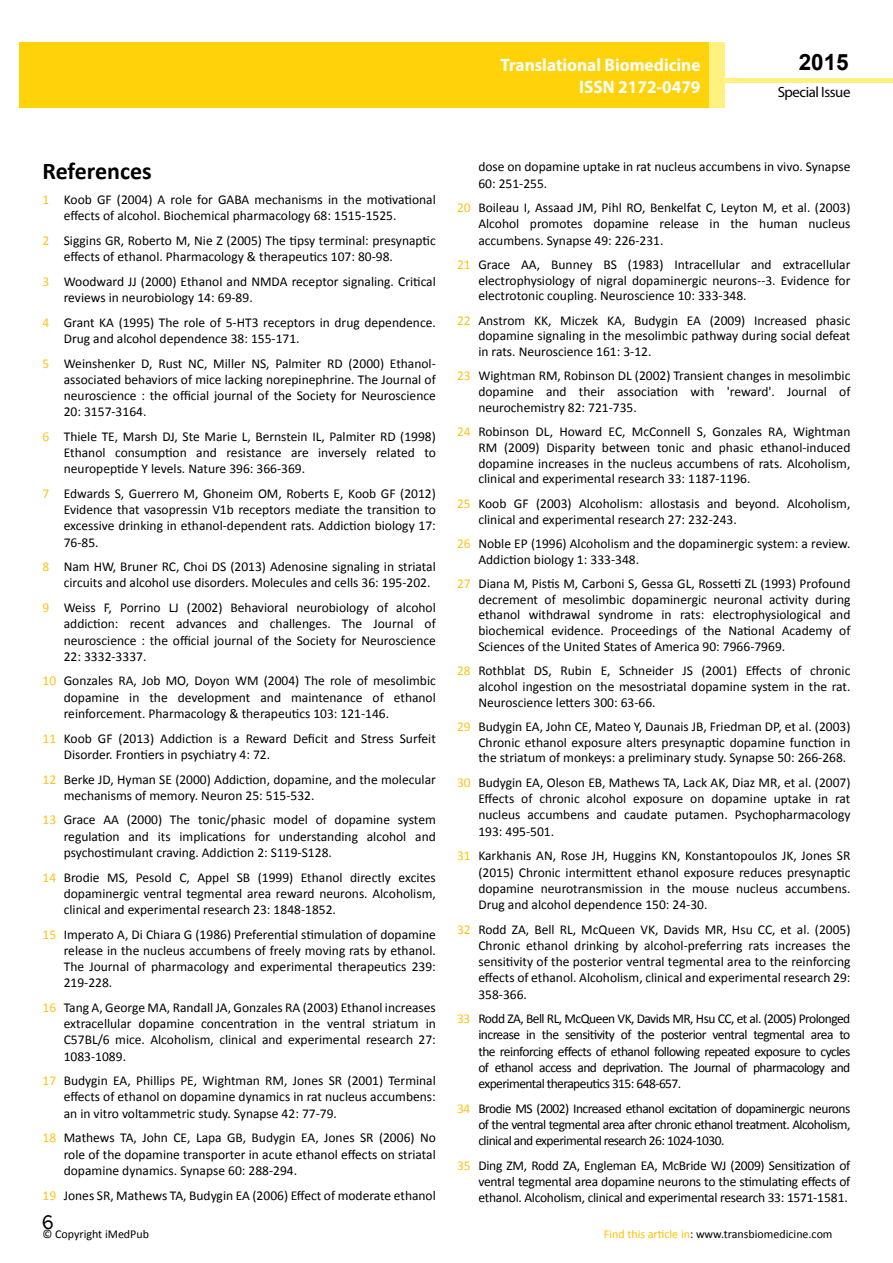
<style>
.page{position:relative;width:893px;height:1263px;background:#fff}
.page>*{position:absolute;margin:0;border:0;box-sizing:border-box;transform-origin:0 0}
.t1{font:700 24px "Calibri";color:#000}
.t2{font:700 22.5px "Arial";color:#000}
.t3{font:700 18px/21.6px "Myriad Pro";color:#fff;text-align:right;scale:.96 1}
.t4{font:14.85px "Myriad Pro";letter-spacing:-.03em;color:#000}
.t5{font:13.5px/16.2px "Calibri";color:#000;text-align:justify}
.t6{font:12px "Calibri";color:#000}
.s1{color:#ffc21a}
.s2{color:#ffc000}
</style>
<div class="page">
<hr style="left:725px;top:78px;width:168px;height:4px;background:#fff180">
<div style="left:19px;top:42px;width:690px;height:66px;background:#ffd20a"></div>
<div style="left:709px;top:42px;width:16px;height:66px;background:#fff180"></div>
<h3 class="t3" style="left:517px;top:53px;width:198px">ARCHIVOS DE MEDICINA<br>ISSN 1698-9465</h3>
<h2 class="t2" style="left:799px;top:47px;width:52px">2015</h2>
<h3 class="t3" style="left:501px;top:54px;width:210px">Translational Biomedicine<br>ISSN 2172-0479</h3>
<p class="t4" style="left:778px;top:83px;width:74px">Special Issue</p>
<h1 class="t1" style="left:43px;top:156px;width:111px">References</h1>
<p class="t5" style="left:64px;top:191px;width:374px;text-indent:-21px"><span class="s1">1</span> Koob GF (2004) A role for GABA mechanisms in the motivational effects of alcohol. Biochemical pharmacology 68: 1515-1525.</p>
<p class="t5" style="left:64px;top:232px;width:374px;text-indent:-21px"><span class="s1">2</span> Siggins GR, Roberto M, Nie Z (2005) The tipsy terminal: presynaptic effects of ethanol. Pharmacology &amp; therapeutics 107: 80-98.</p>
<p class="t5" style="left:64px;top:273px;width:374px;text-indent:-21px"><span class="s1">3</span> Woodward JJ (2000) Ethanol and NMDA receptor signaling. Critical reviews in neurobiology 14: 69-89.</p>
<p class="t5" style="left:64px;top:314px;width:374px;text-indent:-21px"><span class="s1">4</span> Grant KA (1995) The role of 5-HT3 receptors in drug dependence.<br>Drug and alcohol dependence 38: 155-171.</p>
<p class="t5" style="left:64px;top:355px;width:374px;text-indent:-21px"><span class="s1">5</span> Weinshenker D, Rust NC, Miller NS, Palmiter RD (2000) Ethanol&shy;associated behaviors of mice lacking norepinephrine. The Journal of neuroscience : the official journal of the Society for Neuroscience 20: 3157-3164.</p>
<p class="t5" style="left:64px;top:428px;width:374px;text-indent:-21px"><span class="s1">6</span> Thiele TE, Marsh DJ, Ste Marie L, Bernstein IL, Palmiter RD (1998)<br>Ethanol consumption and resistance are inversely related to neuropeptide Y levels. Nature 396: 366-369.</p>
<p class="t5" style="left:64px;top:485px;width:374px;text-indent:-21px"><span class="s1">7</span> Edwards S, Guerrero M, Ghoneim OM, Roberts E, Koob GF (2012)<br>Evidence that vasopressin V1b receptors mediate the transition to excessive drinking in ethanol-dependent rats. Addiction biology 17:<br>76-85.</p>
<p class="t5" style="left:64px;top:559px;width:374px;text-indent:-21px"><span class="s1">8</span> Nam HW, Bruner RC, Choi DS (2013) Adenosine signaling in striatal circuits and alcohol use disorders. Molecules and cells 36: 195-202.</p>
<p class="t5" style="left:64px;top:600px;width:374px;text-indent:-21px"><span class="s1">9</span> Weiss F, Porrino LJ (2002) Behavioral neurobiology of alcohol addiction: recent advances and challenges. The Journal of neuroscience : the official journal of the Society for Neuroscience 22: 3332-3337.</p>
<p class="t5" style="left:64px;top:673px;width:374px;text-indent:-21px"><span class="s1">10</span> Gonzales RA, Job MO, Doyon WM (2004) The role of mesolimbic dopamine in the development and maintenance of ethanol reinforcement. Pharmacology &amp; therapeutics 103: 121-146.</p>
<p class="t5" style="left:64px;top:730px;width:374px;text-indent:-21px"><span class="s1">11</span> Koob GF (2013) Addiction is a Reward Deficit and Stress Surfeit<br>Disorder. Frontiers in psychiatry 4: 72.</p>
<p class="t5" style="left:64px;top:771px;width:374px;text-indent:-21px"><span class="s1">12</span> Berke JD, Hyman SE (2000) Addiction, dopamine, and the molecular mechanisms of memory. Neuron 25: 515-532.</p>
<p class="t5" style="left:64px;top:812px;width:374px;text-indent:-21px"><span class="s1">13</span> Grace AA (2000) The tonic/phasic model of dopamine system regulation and its implications for understanding alcohol and psychostimulant craving. Addiction 2: S119-S128.</p>
<p class="t5" style="left:64px;top:869px;width:374px;text-indent:-21px"><span class="s1">14</span> Brodie MS, Pesold C, Appel SB (1999) Ethanol directly excites dopaminergic ventral tegmental area reward neurons. Alcoholism, clinical and experimental research 23: 1848-1852.</p>
<p class="t5" style="left:64px;top:926px;width:374px;text-indent:-21px"><span class="s1">15</span> Imperato A, Di Chiara G (1986) Preferential stimulation of dopamine release in the nucleus accumbens of freely moving rats by ethanol.<br>The Journal of pharmacology and experimental therapeutics 239:<br>219-228.</p>
<p class="t5" style="left:64px;top:999px;width:374px;text-indent:-21px"><span class="s1">16</span> Tang A, George MA, Randall JA, Gonzales RA (2003) Ethanol increases extracellular dopamine concentration in the ventral striatum in C57BL/6 mice. Alcoholism, clinical and experimental research 27:<br>1083-1089.</p>
<p class="t5" style="left:64px;top:1073px;width:374px;text-indent:-21px"><span class="s1">17</span> Budygin EA, Phillips PE, Wightman RM, Jones SR (2001) Terminal effects of ethanol on dopamine dynamics in rat nucleus accumbens: an in vitro voltammetric study. Synapse 42: 77-79.</p>
<p class="t5" style="left:64px;top:1130px;width:374px;text-indent:-21px"><span class="s1">18</span> Mathews TA, John CE, Lapa GB, Budygin EA, Jones SR (2006) No role of the dopamine transporter in acute ethanol effects on striatal dopamine dynamics. Synapse 60: 288-294.</p>
<p class="t5" style="left:43px;top:1187px;width:395px"><span class="s1">19</span> Jones SR, Mathews TA, Budygin EA (2006) Effect of moderate ethanol</p>
<p class="t6" style="left:42px;top:1227px;width:109px"><sup>6</sup>© Copyright iMedPub</p>
<p class="t5" style="left:478px;top:159px;width:374px">dose on dopamine uptake in rat nucleus accumbens in vivo. Synapse<br>60: 251-255.</p>
<p class="t5" style="left:478px;top:200px;width:374px;text-indent:-21px"><span class="s1">20</span> Boileau I, Assaad JM, Pihl RO, Benkelfat C, Leyton M, et al. (2003)<br>Alcohol promotes dopamine release in the human nucleus accumbens. Synapse 49: 226-231.</p>
<p class="t5" style="left:478px;top:257px;width:374px;line-height:15.8px;text-indent:-21px"><span class="s1">21</span> Grace AA, Bunney BS (1983) Intracellular and extracellular electrophysiology of nigral dopaminergic neurons--3. Evidence for electrotonic coupling. Neuroscience 10: 333-348.</p>
<p class="t5" style="left:478px;top:312px;width:374px;line-height:15.8px;text-indent:-21px"><span class="s1">22</span> Anstrom KK, Miczek KA, Budygin EA (2009) Increased phasic dopamine signaling in the mesolimbic pathway during social defeat in rats. Neuroscience 161: 3-12.</p>
<p class="t5" style="left:478px;top:368px;width:374px;line-height:15.8px;text-indent:-21px"><span class="s1">23</span> Wightman RM, Robinson DL (2002) Transient changes in mesolimbic dopamine and their association with 'reward'. Journal of neurochemistry 82: 721-735.</p>
<p class="t5" style="left:478px;top:424px;width:374px;line-height:15.8px;text-indent:-21px"><span class="s1">24</span> Robinson DL, Howard EC, McConnell S, Gonzales RA, Wightman RM (2009) Disparity between tonic and phasic ethanol-induced dopamine increases in the nucleus accumbens of rats. Alcoholism, clinical and experimental research 33: 1187-1196.</p>
<p class="t5" style="left:478px;top:495px;width:374px;line-height:15.8px;text-indent:-21px"><span class="s1">25</span> Koob GF (2003) Alcoholism: allostasis and beyond. Alcoholism, clinical and experimental research 27: 232-243.</p>
<p class="t5" style="left:478px;top:535px;width:374px;line-height:15.8px;text-indent:-21px"><span class="s1">26</span> Noble EP (1996) Alcoholism and the dopaminergic system: a review.<br>Addiction biology 1: 333-348.</p>
<p class="t5" style="left:478px;top:575px;width:374px;line-height:15.8px;text-indent:-21px"><span class="s1">27</span> Diana M, Pistis M, Carboni S, Gessa GL, Rossetti ZL (1993) Profound decrement of mesolimbic dopaminergic neuronal activity during ethanol withdrawal syndrome in rats: electrophysiological and biochemical evidence. Proceedings of the National Academy of Sciences of the United States of America 90: 7966-7969.</p>
<p class="t5" style="left:478px;top:663px;width:374px;line-height:15.8px;text-indent:-21px"><span class="s1">28</span> Rothblat DS, Rubin E, Schneider JS (2001) Effects of chronic alcohol ingestion on the mesostriatal dopamine system in the rat.<br>Neuroscience letters 300: 63-66.</p>
<p class="t5" style="left:478px;top:718px;width:374px;line-height:15.8px;text-indent:-21px"><span class="s1">29</span> Budygin EA, John CE, Mateo Y, Daunais JB, Friedman DP, et al. (2003)<br>Chronic ethanol exposure alters presynaptic dopamine function in the striatum of monkeys: a preliminary study. Synapse 50: 266-268.</p>
<p class="t5" style="left:478px;top:774px;width:374px;text-indent:-21px"><span class="s1">30</span> Budygin EA, Oleson EB, Mathews TA, Lack AK, Diaz MR, et al. (2007)<br>Effects of chronic alcohol exposure on dopamine uptake in rat nucleus accumbens and caudate putamen. Psychopharmacology 193: 495-501.</p>
<p class="t5" style="left:478px;top:848px;width:374px;text-indent:-21px"><span class="s1">31</span> Karkhanis AN, Rose JH, Huggins KN, Konstantopoulos JK, Jones SR (2015) Chronic intermittent ethanol exposure reduces presynaptic dopamine neurotransmission in the mouse nucleus accumbens.<br>Drug and alcohol dependence 150: 24-30.</p>
<p class="t5" style="left:478px;top:921px;width:374px;text-indent:-21px"><span class="s1">32</span> Rodd ZA, Bell RL, McQueen VK, Davids MR, Hsu CC, et al. (2005)<br>Chronic ethanol drinking by alcohol-preferring rats increases the sensitivity of the posterior ventral tegmental area to the reinforcing effects of ethanol. Alcoholism, clinical and experimental research 29:<br>358-366.</p>
<p class="t5" style="left:478px;top:1011px;width:373px;text-indent:-21px"><span class="s1">33</span> Rodd ZA, Bell RL, McQueen VK, Davids MR, Hsu CC, et al. (2005) Prolonged increase in the sensitivity of the posterior ventral tegmental area to the reinforcing effects of ethanol following repeated exposure to cycles of ethanol access and deprivation. The Journal of pharmacology and experimental therapeutics 315: 648-657.</p>
<p class="t5" style="left:478px;top:1100px;width:373px;text-indent:-21px"><span class="s1">34</span> Brodie MS (2002) Increased ethanol excitation of dopaminergic neurons of the ventral tegmental area after chronic ethanol treatment. Alcoholism, clinical and experimental research 26: 1024-1030.</p>
<p class="t5" style="left:478px;top:1157px;width:374px;text-indent:-21px"><span class="s1">35</span> Ding ZM, Rodd ZA, Engleman EA, McBride WJ (2009) Sensitization of ventral tegmental area dopamine neurons to the stimulating effects of ethanol. Alcoholism, clinical and experimental research 33: 1571-1581.</p>
<p class="t6" style="left:604px;top:1227px;width:230px"><span class="s2">Find this article in</span>: www.transbiomedicine.com</p>
</div>
